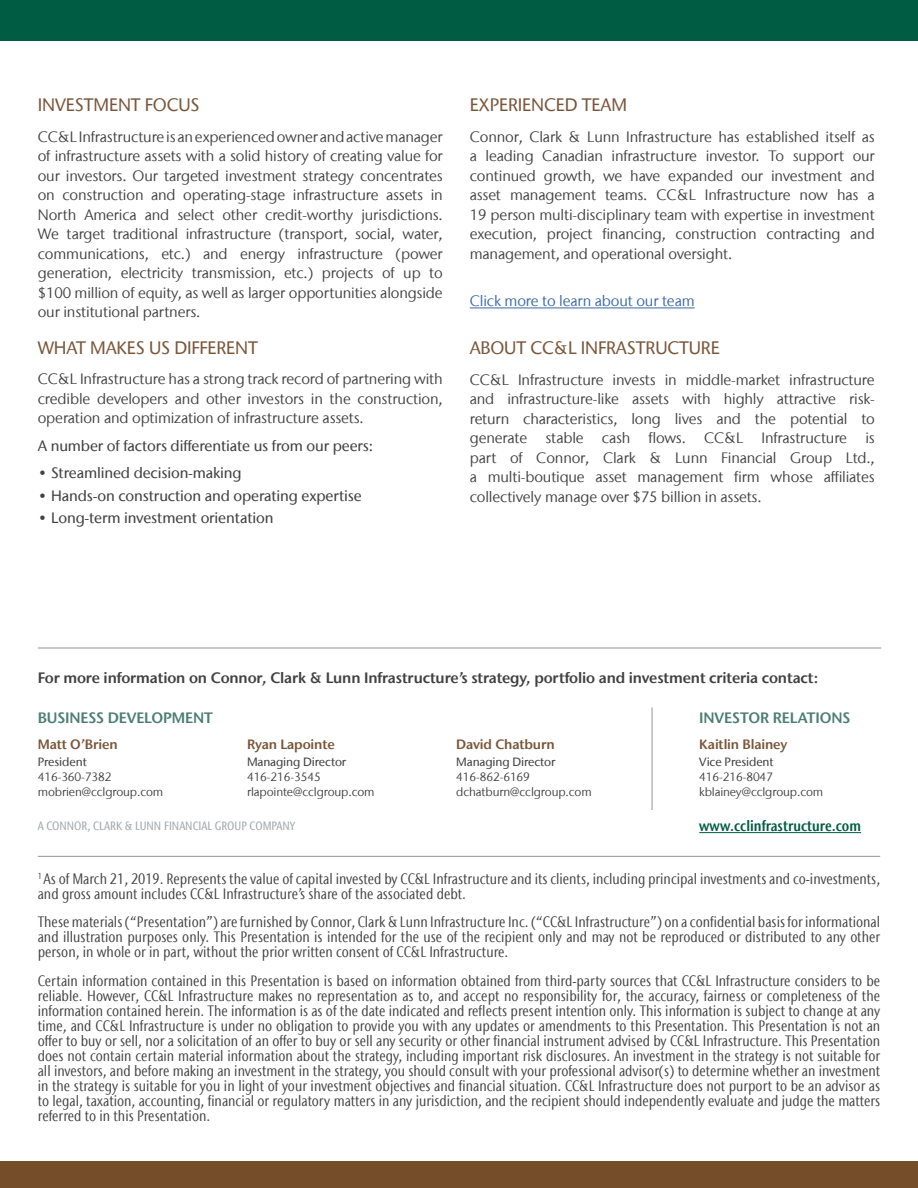
<style>
.page{position:relative;width:918px;height:1188px;background:#fff}
.page>*{position:absolute;margin:0;border:0;box-sizing:border-box;transform-origin:0 0}
.t1{font:500 18px "Stone Sans IIITC Com";letter-spacing:-.01em;color:#7a5639}
.t2{font:condensed 15px/15px "Stone Sans IIITC Com";color:#414042;text-align:justify}
.t3{font:15px/19.5px "Stone Sans IIITC Com";letter-spacing:-.01em;color:#414042;text-align:justify}
.t4{font:500 15px "Stone Sans IIITC Com";letter-spacing:-.01em;color:#414042}
.t5{font:600 15px "Stone Sans IIITC Com";letter-spacing:-.01em;color:#414042}
.t6{font:600 15px "Stone Sans IIITC Com";letter-spacing:-.01em;color:#4b7e71}
.t7{font:15px "Stone Sans IIITC Com";letter-spacing:-.01em;color:#3a68a5}
.t8{font:600 condensed 15px "Stone Sans IIITC Com";color:#005c42}
.t9{font:600 13.5px "Stone Sans IIITC Com";letter-spacing:-.01em;color:#7a5639}
.t10{font:12px/15px "Stone Sans IIITC Com";letter-spacing:-.01em;color:#414042}
.t11{font:500 12px "Stone Sans IIITC Com";letter-spacing:-.01em;color:#414042}
.t12{font:500 condensed 12px "Stone Sans IIITC Com";color:#a0a9ad}
</style>
<div class="page">
<hr style="left:38px;top:856px;width:842px;height:1px;background:#939598">
<div style="left:0;top:0;width:918px;height:40px;background:#005c42"></div>
<div style="left:0;top:1161px;width:918px;height:27px;background:#754e29"></div>
<svg style="left:652px;top:707px;width:1px;height:22px"></svg>
<hr style="left:652px;top:729px;width:1px;height:81px;background:#939598">
<hr style="left:699px;top:832px;width:162px;height:1px;background:#005c42">
<hr style="left:470px;top:308px;width:225px;height:1px;background:#3a68a5">
<hr style="left:38px;top:648px;width:843px;height:1px;background:#939598">
<p class="t1" style="left:38px;top:94px;width:163px">INVESTMENT FOCUS</p>
<p class="t3" style="left:38px;top:126px;width:407px">CC&amp;L Infrastructure is an experienced owner and active manager of infrastructure assets with a solid history of creating value for our investors. Our targeted investment strategy concentrates on construction and operating-stage infrastructure assets in North America and select other credit-worthy jurisdictions.<br>We target traditional infrastructure (transport, social, water, communications, etc.) and energy infrastructure (power generation, electricity transmission, etc.) projects of up to $100 million of equity, as well as larger opportunities alongside our institutional partners.</p>
<p class="t1" style="left:38px;top:336px;width:222px">WHAT MAKES US DIFFERENT</p>
<p class="t3" style="left:38px;top:369px;width:407px">CC&amp;L Infrastructure has a strong track record of partnering with credible developers and other investors in the construction, operation and optimization of infrastructure assets.</p>
<p class="t4" style="left:38px;top:436px;width:337px">A number of factors differentiate us from our peers:</p>
<p class="t4" style="left:39px;top:464px;width:204px">• Streamlined decision-making</p>
<p class="t4" style="left:39px;top:486px;width:324px">• Hands-on construction and operating expertise</p>
<p class="t4" style="left:39px;top:508px;width:236px">• Long-term investment orientation</p>
<p class="t1" style="left:470px;top:94px;width:159px">EXPERIENCED TEAM</p>
<p class="t3" style="left:470px;top:126px;width:407px">Connor, Clark &amp; Lunn Infrastructure has established itself as a leading Canadian infrastructure investor. To support our continued growth, we have expanded our investment and asset management teams. CC&amp;L Infrastructure now has a 19 person multi-disciplinary team with expertise in investment execution, project financing, construction contracting and management, and operational oversight.</p>
<p class="t7" style="left:470px;top:292px;width:226px">Click more to learn about our team</p>
<p class="t1" style="left:470px;top:337px;width:252px">ABOUT CC&amp;L INFRASTRUCTURE</p>
<p class="t3" style="left:470px;top:369px;width:407px">CC&amp;L Infrastructure invests in middle-market infrastructure and infrastructure-like assets with highly attractive risk&shy;return characteristics, long lives and the potential to generate stable cash flows. CC&amp;L Infrastructure is part of Connor, Clark &amp; Lunn Financial Group Ltd., a multi-boutique asset management firm whose affiliates collectively manage over $75 billion in assets.</p>
<p class="t5" style="left:38px;top:668px;width:782px">For more information on Connor, Clark &amp; Lunn Infrastructure’s strategy, portfolio and investment criteria contact:</p>
<p class="t6" style="left:38px;top:708px;width:176px">BUSINESS DEVELOPMENT</p>
<p class="t6" style="left:699px;top:708px;width:153px">INVESTOR RELATIONS</p>
<p class="t9" style="left:38px;top:736px;width:81px">Matt O’Brien</p>
<p class="t11" style="left:38px;top:754px;width:51px">President</p>
<p class="t10" style="left:38px;top:769px;width:127px">416-360-7382 mobrien@cclgroup.com</p>
<p class="t9" style="left:456px;top:736px;width:100px">David Chatburn</p>
<p class="t11" style="left:456px;top:754px;width:101px">Managing Director</p>
<p class="t10" style="left:456px;top:769px;width:137px">416-862-6169 dchatburn@cclgroup.com</p>
<p class="t9" style="left:699px;top:736px;width:90px">Kaitlin Blainey</p>
<p class="t11" style="left:699px;top:754px;width:76px">Vice President</p>
<p class="t10" style="left:699px;top:769px;width:125px">416-216-8047 kblainey@cclgroup.com</p>
<p class="t9" style="left:247px;top:736px;width:89px">Ryan Lapointe</p>
<p class="t11" style="left:247px;top:754px;width:101px">Managing Director</p>
<p class="t10" style="left:247px;top:769px;width:129px">416-216-3545 rlapointe@cclgroup.com</p>
<p class="t12" style="left:38px;top:818px;width:259px">A CONNOR, CLARK &amp; LUNN FINANCIAL GROUP COMPANY</p>
<p class="t8" style="left:699px;top:816px;width:163px">www.cclinfrastructure.com</p>
<p class="t2" style="left:38px;top:871px;width:844px"><sup>1</sup> As of March 21, 2019. Represents the value of capital invested by CC&amp;L Infrastructure and its clients, including principal investments and co-investments, and gross amount includes CC&amp;L Infrastructure’s share of the associated debt.</p>
<p class="t2" style="left:38px;top:914px;width:844px">These materials (“Presentation”) are furnished by Connor, Clark &amp; Lunn Infrastructure Inc. (“CC&amp;L Infrastructure”) on a confidential basis for informational and illustration purposes only. This Presentation is intended for the use of the recipient only and may not be reproduced or distributed to any other person, in whole or in part, without the prior written consent of CC&amp;L Infrastructure.</p>
<p class="t2" style="left:38px;top:973px;width:844px">Certain information contained in this Presentation is based on information obtained from third-party sources that CC&amp;L Infrastructure considers to be reliable. However, CC&amp;L Infrastructure makes no representation as to, and accept no responsibility for, the accuracy, fairness or completeness of the information contained herein. The information is as of the date indicated and reflects present intention only. This information is subject to change at any time, and CC&amp;L Infrastructure is under no obligation to provide you with any updates or amendments to this Presentation. This Presentation is not an offer to buy or sell, nor a solicitation of an offer to buy or sell any security or other financial instrument advised by CC&amp;L Infrastructure. This Presentation does not contain certain material information about the strategy, including important risk disclosures. An investment in the strategy is not suitable for all investors, and before making an investment in the strategy, you should consult with your professional advisor(s) to determine whether an investment in the strategy is suitable for you in light of your investment objectives and financial situation. CC&amp;L Infrastructure does not purport to be an advisor as to legal, taxation, accounting, financial or regulatory matters in any jurisdiction, and the recipient should independently evaluate and judge the matters referred to in this Presentation.</p>
</div>
